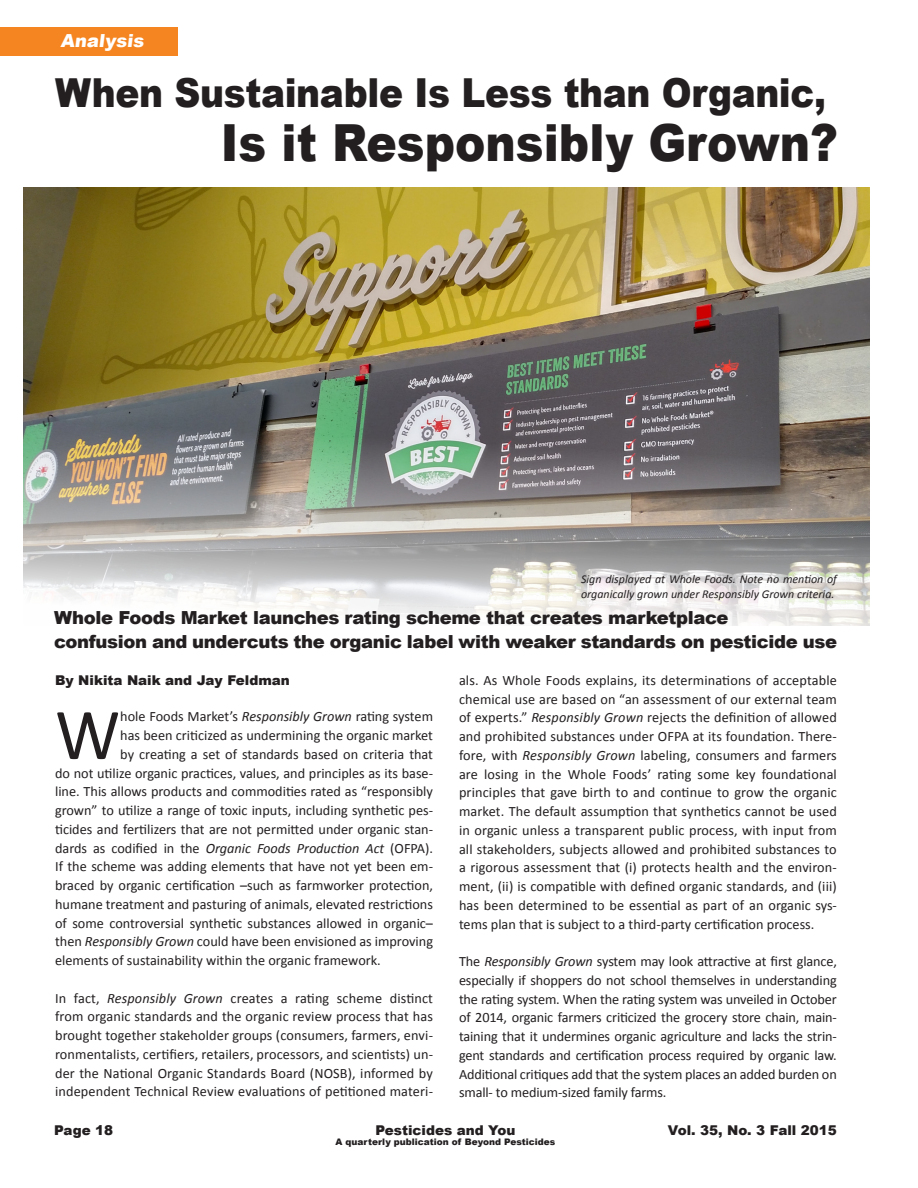
<style>
.page{position:relative;width:918px;height:1188px;background:#fff}
.page>*{position:absolute;margin:0;border:0;box-sizing:border-box;transform-origin:0 0}
.t1{font:73.35px "Calibri";color:#231f20}
.t2{font:900 51.15px "Arial";color:#231f20;scale:.89 1}
.t3{font:900 39.9px "Arial";letter-spacing:-.01em;color:#231f20;scale:.9 1}
.t4{font:900 18px "Arial";letter-spacing:-.02em;color:#231f20}
.t5{font:900 18px "Arial";color:#fff}
.t6{font:14.25px/18.8px "Calibri";color:#231f20;text-align:justify}
.t7{font:900 13.5px "Arial";color:#231f20}
.t8{font:italic 12px/15px "Calibri";color:#231f20}
.t9{font:900 9px "Arial";color:#231f20}
.s1{font-style:italic}
</style>
<div class="page">
<div style="left:0;top:27px;width:177px;height:29px;background:#f58520"></div>
<img style="left:24px;top:188px;width:846px;height:437px">
<p class="t5" style="left:60px;top:28px;width:88px">Analysis</p>
<p class="t3" style="left:55px;top:64px;width:858px">When Sustainable Is Less than Organic,</p>
<p class="t2" style="left:221px;top:106px;width:695px">Is it Responsibly Grown?</p>
<p class="t8" style="left:581px;top:571px;width:257px">Sign displayed at Whole Foods. Note no mention of organically grown under Responsibly Grown criteria.</p>
<p class="t4" style="left:54px;top:605px;width:676px">Whole Foods Market launches rating scheme that creates marketplace</p>
<p class="t4" style="left:54px;top:629px;width:785px">confusion and undercuts the organic label with weaker standards on pesticide use</p>
<p class="t7" style="left:55px;top:670px;width:236px">By Nikita Naik and Jay Feldman</p>
<p class="t1" style="left:55px;top:688px;width:67px">W</p>
<p class="t6" style="left:120px;top:707px;width:314px">hole Foods Market’s <span class="s1">Responsibly Grown</span> rating system</p>
<p class="t6" style="left:120px;top:726px;width:314px">has been criticized as undermining the organic market</p>
<p class="t6" style="left:120px;top:745px;width:314px">by creating a set of standards based on criteria that</p>
<p class="t6" style="left:55px;top:764px;width:379px">do not utilize organic practices, values, and principles as its base-</p>
<p class="t6" style="left:55px;top:782px;width:379px">line. This allows products and commodities rated as “responsibly</p>
<p class="t6" style="left:55px;top:801px;width:379px">grown” to utilize a range of toxic inputs, including synthetic pes-</p>
<p class="t6" style="left:55px;top:820px;width:379px">ticides and fertilizers that are not permitted under organic stan-</p>
<p class="t6" style="left:55px;top:839px;width:380px">dards as codified in the <span class="s1">Organic Foods Production Act</span> (OFPA).</p>
<p class="t6" style="left:55px;top:857px;width:379px">If the scheme was adding elements that have not yet been em-</p>
<p class="t6" style="left:55px;top:876px;width:379px">braced by organic certification –such as farmworker protection,</p>
<p class="t6" style="left:55px;top:895px;width:379px">humane treatment and pasturing of animals, elevated restrictions</p>
<p class="t6" style="left:55px;top:914px;width:379px">of some controversial synthetic substances allowed in organic–</p>
<p class="t6" style="left:55px;top:932px;width:379px">then <span class="s1">Responsibly Grown</span> could have been envisioned as improving</p>
<p class="t6" style="left:55px;top:951px;width:327px">elements of sustainability within the organic framework.</p>
<p class="t6" style="left:55px;top:989px;width:380px">In fact, <span class="s1">Responsibly Grown</span> creates a rating scheme distinct from organic standards and the organic review process that has brought together stakeholder groups (consumers, farmers, envi&shy;ronmentalists, certifiers, retailers, processors, and scientists) un&shy;der the National Organic Standards Board (NOSB), informed by independent Technical Review evaluations of petitioned materi-</p>
<p class="t6" style="left:459px;top:671px;width:379px">als. As Whole Foods explains, its determinations of acceptable chemical use are based on “an assessment of our external team of experts.” <span class="s1">Responsibly Grown</span> rejects the definition of allowed and prohibited substances under OFPA at its foundation. There&shy;fore, with <span class="s1">Responsibly Grown</span> labeling, consumers and farmers are losing in the Whole Foods’ rating some key foundational principles that gave birth to and continue to grow the organic market. The default assumption that synthetics cannot be used in organic unless a transparent public process, with input from all stakeholders, subjects allowed and prohibited substances to a rigorous assessment that (i) protects health and the environ&shy;ment, (ii) is compatible with defined organic standards, and (iii) has been determined to be essential as part of an organic sys&shy;tems plan that is subject to a third-party certification process.</p>
<p class="t6" style="left:459px;top:952px;width:379px">The <span class="s1">Responsibly Grown</span> system may look attractive at first glance, especially if shoppers do not school themselves in understanding the rating system. When the rating system was unveiled in October of 2014, organic farmers criticized the grocery store chain, main&shy;taining that it undermines organic agriculture and lacks the strin&shy;gent standards and certification process required by organic law.<br>Additional critiques add that the system places an added burden on small- to medium-sized family farms.</p>
<p class="t7" style="left:54px;top:1120px;width:61px">Page 18</p>
<p class="t7" style="left:668px;top:1120px;width:171px">Vol. 35, No. 3 Fall 2015</p>
<p class="t7" style="left:375px;top:1120px;width:142px">Pesticides and You</p>
<p class="t9" style="left:336px;top:1136px;width:221px">A quarterly publication of Beyond Pesticides</p>
</div>
